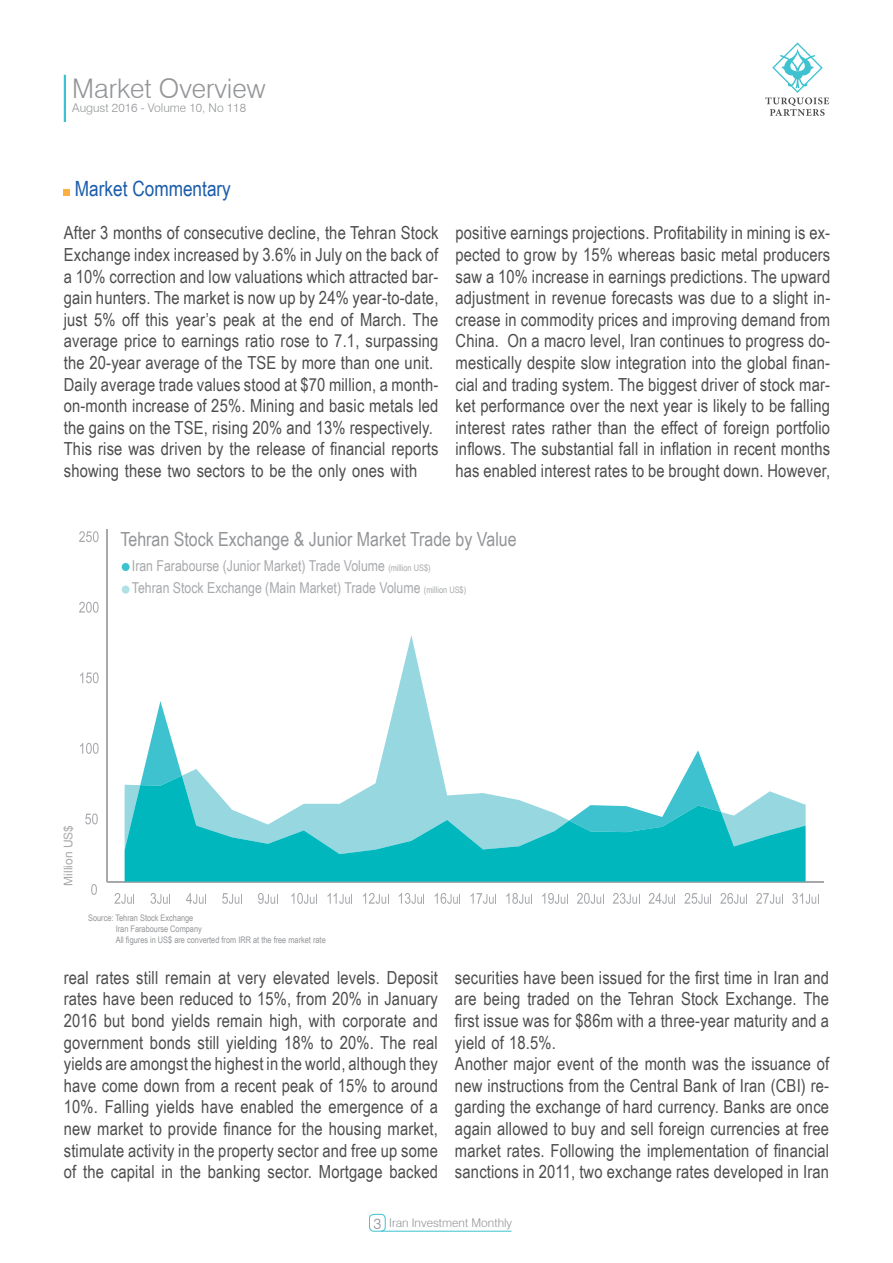
<style>
.page{position:relative;width:893px;height:1263px;background:#fff}
.page>*{position:absolute;margin:0;border:0;box-sizing:border-box;transform-origin:0 0}
.t1{font:300 27px "Swiss 721 BT";color:#939598}
.t2{font:21px "Arial Narrow";color:#1a5caa}
.t3{font:19.5px "Arial Narrow";color:#939598}
.t4{font:18px/21.6px "Arial Narrow";letter-spacing:.01em;color:#4d4d4f;text-align:justify}
.t5{font:15px "Arial Narrow";color:#a7a9ac}
.t6{font:300 15px "Swiss 721 BT";color:#939598}
.t7{font:300 12px "Swiss 721 BT";color:#939598}
.t8{font:12px "Arial";color:#a7a9ac}
.t9{font:9px/10.8px "Arial Narrow";color:#939598}
.t10{font:9px "Arial Narrow";color:#a7a9ac}
</style>
<div class="page">
<div style="left:369px;top:1214px;width:16px;height:17px;border:1px solid #3ec2cf;border-radius:4px"></div>
<hr style="left:381px;top:1231px;width:131px;height:1px;background:#3ec2cf">
<hr style="left:64px;top:75px;width:2px;height:47px;background:#3ec2cf">
<svg style="left:765px;top:42px;width:64px;height:74px"></svg>
<svg style="left:64px;top:190px;width:6px;height:6px"></svg>
<div style="left:122px;top:563px;width:8px;height:8px;background:#3ec2cf;border-radius:50%"></div>
<svg style="left:122px;top:585px;width:8px;height:9px"></svg>
<svg style="left:91px;top:884px;width:6px;height:11px"></svg>
<svg style="left:85px;top:813px;width:13px;height:11px"></svg>
<svg style="left:80px;top:743px;width:19px;height:11px"></svg>
<svg style="left:80px;top:672px;width:19px;height:11px"></svg>
<svg style="left:79px;top:602px;width:20px;height:11px"></svg>
<svg style="left:79px;top:531px;width:20px;height:11px"></svg>
<hr style="left:106px;top:530px;width:1px;height:352px;background:#a7a9ac">
<svg style="left:395px;top:635px;width:31px;height:66px"></svg>
<svg style="left:792px;top:893px;width:27px;height:11px"></svg>
<svg style="left:756px;top:893px;width:27px;height:11px"></svg>
<svg style="left:720px;top:893px;width:27px;height:11px"></svg>
<svg style="left:684px;top:893px;width:27px;height:11px"></svg>
<svg style="left:649px;top:893px;width:26px;height:11px"></svg>
<svg style="left:613px;top:893px;width:24px;height:11px"></svg>
<svg style="left:577px;top:893px;width:27px;height:11px"></svg>
<svg style="left:542px;top:893px;width:26px;height:11px"></svg>
<svg style="left:506px;top:893px;width:26px;height:11px"></svg>
<svg style="left:470px;top:893px;width:26px;height:11px"></svg>
<svg style="left:435px;top:893px;width:25px;height:11px"></svg>
<svg style="left:399px;top:893px;width:25px;height:11px"></svg>
<svg style="left:363px;top:893px;width:26px;height:11px"></svg>
<svg style="left:327px;top:893px;width:25px;height:11px"></svg>
<svg style="left:291px;top:893px;width:26px;height:11px"></svg>
<svg style="left:258px;top:893px;width:20px;height:11px"></svg>
<svg style="left:222px;top:893px;width:20px;height:11px"></svg>
<svg style="left:186px;top:893px;width:20px;height:11px"></svg>
<svg style="left:150px;top:893px;width:20px;height:11px"></svg>
<svg style="left:114px;top:893px;width:20px;height:11px"></svg>
<hr style="left:107px;top:882px;width:716px;height:1px;background:#a7a9ac">
<svg style="left:142px;top:701px;width:566px;height:75px"></svg>
<svg style="left:125px;top:776px;width:681px;height:106px"></svg>
<h1 class="t1" style="left:72px;top:72px;width:195px">Market Overview</h1>
<p class="t7" style="left:72px;top:101px;width:175px">August 2016 - Volume 10, No 118</p>
<p class="t2" style="left:75px;top:173px;width:157px">Market Commentary</p>
<p class="t4" style="left:64px;top:221px;width:376px">After 3 months of consecutive decline, the Tehran Stock<br>Exchange index increased by 3.6% in July on the back of</p>
<p class="t4" style="left:64px;top:286px;width:376px">gain hunters. The market is now up by 24% year t o- -date,</p>
<p class="t4" style="left:64px;top:265px;width:376px">a 10% correction and low valuations which attracted bar-</p>
<p class="t4" style="left:64px;top:308px;width:376px">just 5% off this year s’ peak at the end of March. The average price to earnings ratio rose to 7.1, surpassing the 20-year average of the TSE by more than one unit.</p>
<p class="t4" style="left:64px;top:394px;width:376px">on-month increase of 25%. Mining and basic metals led</p>
<p class="t4" style="left:64px;top:373px;width:376px">Daily average trade values stood at $70 million a, month-</p>
<p class="t4" style="left:64px;top:416px;width:376px;text-align:left">the gains on the TSE, rising 20% and 13% respectively.<br>This rise was driven by the release of financial reports showing these two sectors to be the only ones with</p>
<p class="t4" style="left:455px;top:221px;width:376px">positive earnings projections. Profitability in mining is ex-</p>
<p class="t4" style="left:455px;top:265px;width:376px">saw a 10% increase in earnings predictions. The upward</p>
<p class="t4" style="left:455px;top:308px;width:376px">crease in commodity prices and improving demand from</p>
<p class="t4" style="left:455px;top:243px;width:376px">pected to grow by 15% whereas basic metal producers</p>
<p class="t4" style="left:455px;top:286px;width:376px">adjustment in revenue forecasts was due to a slight in-</p>
<p class="t4" style="left:455px;top:329px;width:45px">China.</p>
<p class="t4" style="left:507px;top:329px;width:324px">On a macro level, Iran continues to progress do-</p>
<p class="t4" style="left:455px;top:351px;width:376px">mestically despite slow integration into the global finan-</p>
<p class="t4" style="left:455px;top:373px;width:376px">cial and trading system. The biggest driver of stock mar-</p>
<p class="t4" style="left:455px;top:394px;width:376px">ket performance over the next year is likely to be falling</p>
<p class="t4" style="left:455px;top:416px;width:376px">interest rates rather than the effect of foreign portfolio inflows. The substantial fall in inflation in recent months has enabled interest rates to be brought down. However,</p>
<p class="t3" style="left:120px;top:525px;width:398px">Tehran Stock Exchange &amp; Junior Market Trade by Value</p>
<p class="t5" style="left:132px;top:554px;width:254px">Iran Farabourse (Junior Market) Trade Volume</p>
<p class="t10" style="left:388px;top:561px;width:44px">(million US ($</p>
<p class="t5" style="left:132px;top:577px;width:290px">Tehran Stock Exchange (Main Market) Trade Volume</p>
<p class="t10" style="left:424px;top:583px;width:44px">(million US ($</p>
<p class="t8" style="left:60px;top:886px;width:62px;rotate:-90deg">Million US$</p>
<p class="t9" style="left:116px;top:912px;width:212px;text-indent:-28px">Source: Tehran Stock Exchange<br>Iran Farabourse Company<br>All figures in US$ are converted from IRR at the free market rate</p>
<p class="t4" style="left:64px;top:966px;width:376px">real rates still remain at very elevated levels. Deposit rates have been reduced to 15%, from 20% in January 2016 but bond yields remain high, with corporate and government bonds still yielding 18% to 20%. The real yields are amongst the highest in the world, although they have come down from a recent peak of 15% to around 10%. Falling yields have enabled the emergence of a new market to provide finance for the housing market, stimulate activity in the property sector and free up some of the capital in the banking sector. Mortgage backed</p>
<p class="t4" style="left:455px;top:966px;width:376px;text-align:left">securities have been issued for the first time in Iran and are being traded on the Tehran Stock Exchange. The first issue was for $86m with a three-year maturity and a yield of 18.5%.<br>Another major event of the month was the issuance of</p>
<p class="t4" style="left:455px;top:1074px;width:376px">new instructions from the Central Bank of Iran (CBI) re-</p>
<p class="t4" style="left:455px;top:1117px;width:376px">again allowed to buy and sell foreign currencies at free market rates. Following the implementation of financial sanctions in 2011, two exchange rates developed in Iran</p>
<p class="t4" style="left:455px;top:1095px;width:376px">garding the exchange of hard currency. Banks are once</p>
<p class="t6" style="left:373px;top:1214px;width:9px">3</p>
<p class="t7" style="left:389px;top:1216px;width:125px">Iran Investment Monthly</p>
</div>
